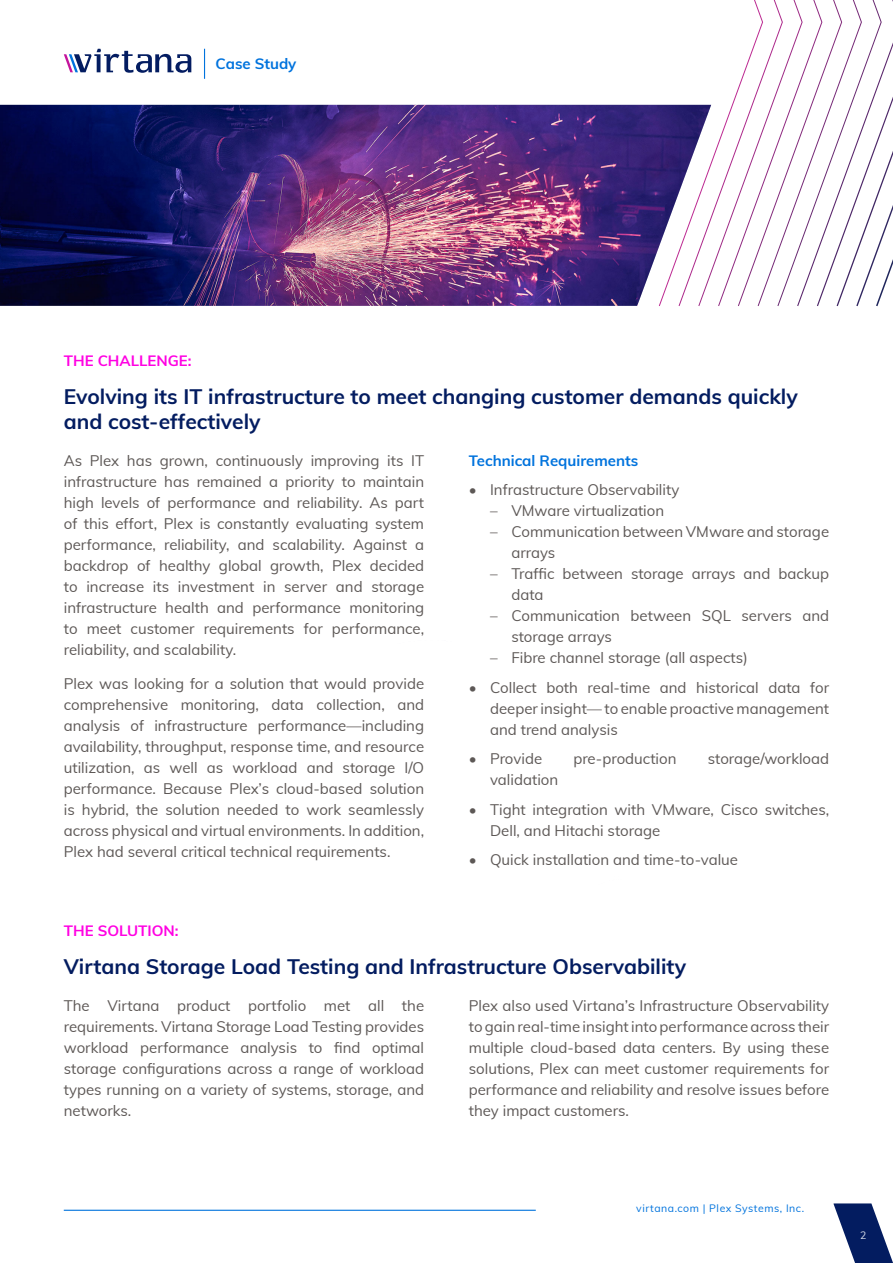
<style>
.page{position:relative;width:893px;height:1263px;background:#fff}
.page>*{position:absolute;margin:0;border:0;box-sizing:border-box;transform-origin:0 0}
.Section_Heading{font:700 21px/25.2px "Muli";color:#031c60}
.Body_Copy{font:15px/21px "Muli";color:#5d5856;text-align:justify}
.Body_Copy-2{font:700 15px "Muli";color:#0073dd}
.Body_Copy-3{font:700 15px "Muli";color:#ff00e3}
.t1{font:10.5px "Muli";letter-spacing:.05em;color:#0073dd}
.t2{font:10.5px "Muli";color:#d2dae7}
</style>
<div class="page">
<svg style="left:64px;top:49px;width:127px;height:24px"></svg>
<hr style="left:204px;top:49px;width:1px;height:30px;background:#0073dd">
<svg style="left:659px;top:0;width:234px;height:307px"></svg>
<svg style="left:885px;top:1255px;width:8px;height:8px"></svg>
<img style="left:0;top:105px;width:711px;height:201px">
<p class="Body_Copy-2" style="left:216px;top:53px;width:82px">Case Study</p>
<p class="Body_Copy-3" style="left:64px;top:349px;width:129px">THE CHALLENGE:</p>
<p class="Section_Heading" style="left:64px;top:383px;width:735px">Evolving its IT infrastructure to meet changing customer demands quickly and cost-effectively</p>
<p class="Body_Copy" style="left:64px;top:449px;width:362px">As Plex has grown, continuously improving its IT infrastructure has remained a priority to maintain high levels of performance and reliability. As part of this effort, Plex is constantly evaluating system performance, reliability, and scalability. Against a backdrop of healthy global growth, Plex decided to increase its investment in server and storage infrastructure health and performance monitoring to meet customer requirements for performance, reliability, and scalability.</p>
<p class="Body_Copy" style="left:64px;top:672px;width:362px">Plex was looking for a solution that would provide comprehensive monitoring, data collection, and analysis of infrastructure performance—including availability, throughput, response time, and resource utilization, as well as workload and storage I/O performance. Because Plex’s cloud-based solution is hybrid, the solution needed to work seamlessly across physical and virtual environments. In addition, Plex had several critical technical requirements.</p>
<p class="Body_Copy-3" style="left:64px;top:919px;width:116px">THE SOLUTION:</p>
<p class="Body_Copy-2" style="left:469px;top:449px;width:171px">Technical Requirements</p>
<p class="Body_Copy" style="left:469px;top:479px;width:212px">• Infrastructure Observability</p>
<p class="Body_Copy" style="left:490px;top:500px;width:176px">– VMware virtualization</p>
<p class="Body_Copy" style="left:511px;top:521px;width:319px;text-indent:-21px">– Communication between VMware and storage arrays</p>
<p class="Body_Copy" style="left:511px;top:563px;width:319px;text-indent:-21px">– Traffic between storage arrays and backup data</p>
<p class="Body_Copy" style="left:511px;top:605px;width:319px;text-indent:-21px">– Communication between SQL servers and storage arrays</p>
<p class="Body_Copy" style="left:490px;top:647px;width:259px">– Fibre channel storage (all aspects)</p>
<p class="Body_Copy" style="left:490px;top:676px;width:341px;text-indent:-21px">• Collect both real-time and historical data for deeper insight— to enable proactive management and trend analysis</p>
<p class="Body_Copy" style="left:469px;top:748px;width:75px">• Provide</p>
<p class="Body_Copy" style="left:573px;top:748px;width:105px">pre-production</p>
<p class="Body_Copy" style="left:708px;top:748px;width:123px">storage/workload</p>
<p class="Body_Copy" style="left:490px;top:769px;width:70px">validation</p>
<p class="Body_Copy" style="left:490px;top:798px;width:341px;text-indent:-21px">• Tight integration with VMware, Cisco switches,<br>Dell, and Hitachi storage</p>
<p class="Body_Copy" style="left:469px;top:849px;width:271px">• Quick installation and time-to-value</p>
<p class="Section_Heading" style="left:64px;top:952px;width:624px">Virtana Storage Load Testing and Infrastructure Observability</p>
<p class="Body_Copy" style="left:64px;top:994px;width:362px">The Virtana product portfolio met all the requirements. Virtana Storage Load Testing provides workload performance analysis to find optimal storage configurations across a range of workload types running on a variety of systems, storage, and networks.</p>
<p class="Body_Copy" style="left:469px;top:994px;width:362px">Plex also used Virtana’s Infrastructure Observability to gain real-time insight into performance across their multiple cloud-based data centers. By using these solutions, Plex can meet customer requirements for performance and reliability and resolve issues before they impact customers.</p>
<p class="t1" style="left:636px;top:1201px;width:169px">virtana.com | Plex Systems, Inc.</p>
<p class="t2" style="left:860px;top:1227px;width:8px">2</p>
</div>
